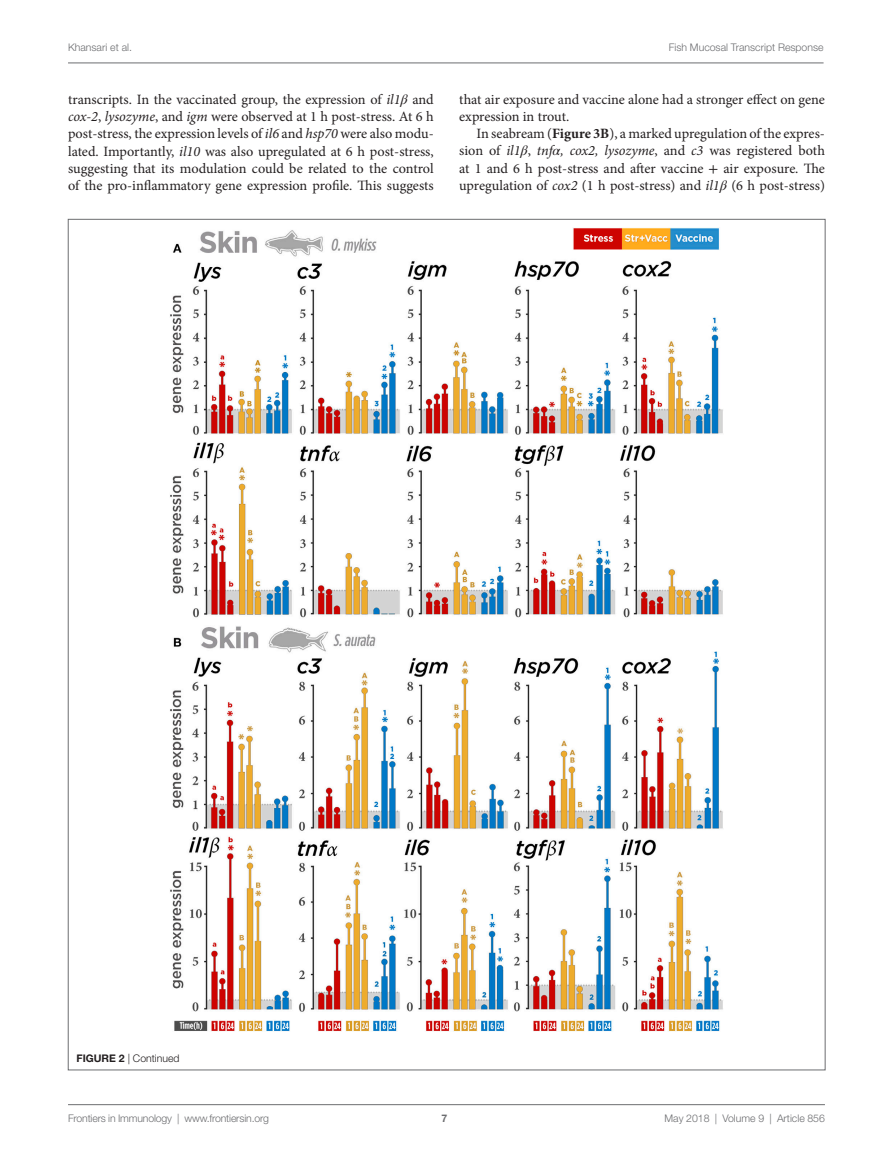
<style>
.page{position:relative;width:893px;height:1170px;background:#fff}
.page>*{position:absolute;margin:0;border:0;box-sizing:border-box;transform-origin:0 0}
.t1{font:14.25px/17.2px "Minion Pro";letter-spacing:-.005em;color:#231f20;text-align:justify}
.t2{font:300 10.5px "Helvetica Neue LT Std";color:#6c6d70}
.t3{font:300 10.5px "Helvetica Neue LT Std";color:#231f20}
.t4{font:700 10.5px "Helvetica Neue LT Std";color:#6c6d70}
.s1{font-style:italic}
.s2{font-family:"STIX General";font-style:italic}
.s3{font-weight:700}
.s4{font-family:"STIX General"}
</style>
<div class="page">
<img style="left:170px;top:228px;width:553px;height:803px">
<hr style="left:68px;top:1104px;width:757px;height:1px;background:#6c6d70">
<hr style="left:68px;top:63px;width:755px;height:1px;background:#6c6d70">
<p class="t2" style="left:68px;top:41px;width:65px">Khansari et al.</p>
<p class="t2" style="left:669px;top:41px;width:156px">Fish mucosal transcript response</p>
<p class="t1" style="left:68px;top:91px;width:367px">transcripts. In the vaccinated group, the expression of <span class="s1">il1</span><span class="s2">β</span> and <span class="s1">cox-2</span>, <span class="s1">lysozyme</span>, and <span class="s1">igm</span> were observed at 1 h post-stress. At 6 h post-stress, the expression levels of <span class="s1">il6</span> and <span class="s1">hsp70</span> were also modu&shy;lated. Importantly, <span class="s1">il10</span> was also upregulated at 6 h post-stress, suggesting that its modulation could be related to the control of the pro-inflammatory gene expression profile. This suggests</p>
<p class="t1" style="left:459px;top:90px;width:367px">that air exposure and vaccine alone had a stronger effect on gene expression in trout.</p>
<p class="t1" style="left:459px;top:125px;width:367px;text-indent:17px">In seabream (<span class="s3">Figure 3B</span>), a marked upregulation of the expres&shy;sion of <span class="s1">il1</span><span class="s2">β</span>, <span class="s1">tnf</span><span class="s2">α</span><span class="s1">, cox2, lysozyme</span>, and <span class="s1">c3</span> was registered both at 1 and 6 h post-stress and after vaccine <span class="s4">+</span> air exposure. The upregulation of <span class="s1">cox2</span> (1 h post-stress) and <span class="s1">il1</span><span class="s2">β</span> (6 h post-stress)</p>
<p class="t3" style="left:77px;top:1051px;width:105px"><span class="s3">FIGURE 2</span> | Continued</p>
<p class="t2" style="left:68px;top:1111px;width:203px">Frontiers in Immunology | www.frontiersin.org</p>
<p class="t2" style="left:665px;top:1111px;width:162px">May 2018 | Volume 9 | Article 856</p>
<p class="t4" style="left:441px;top:1111px;width:7px">7</p>
</div>
